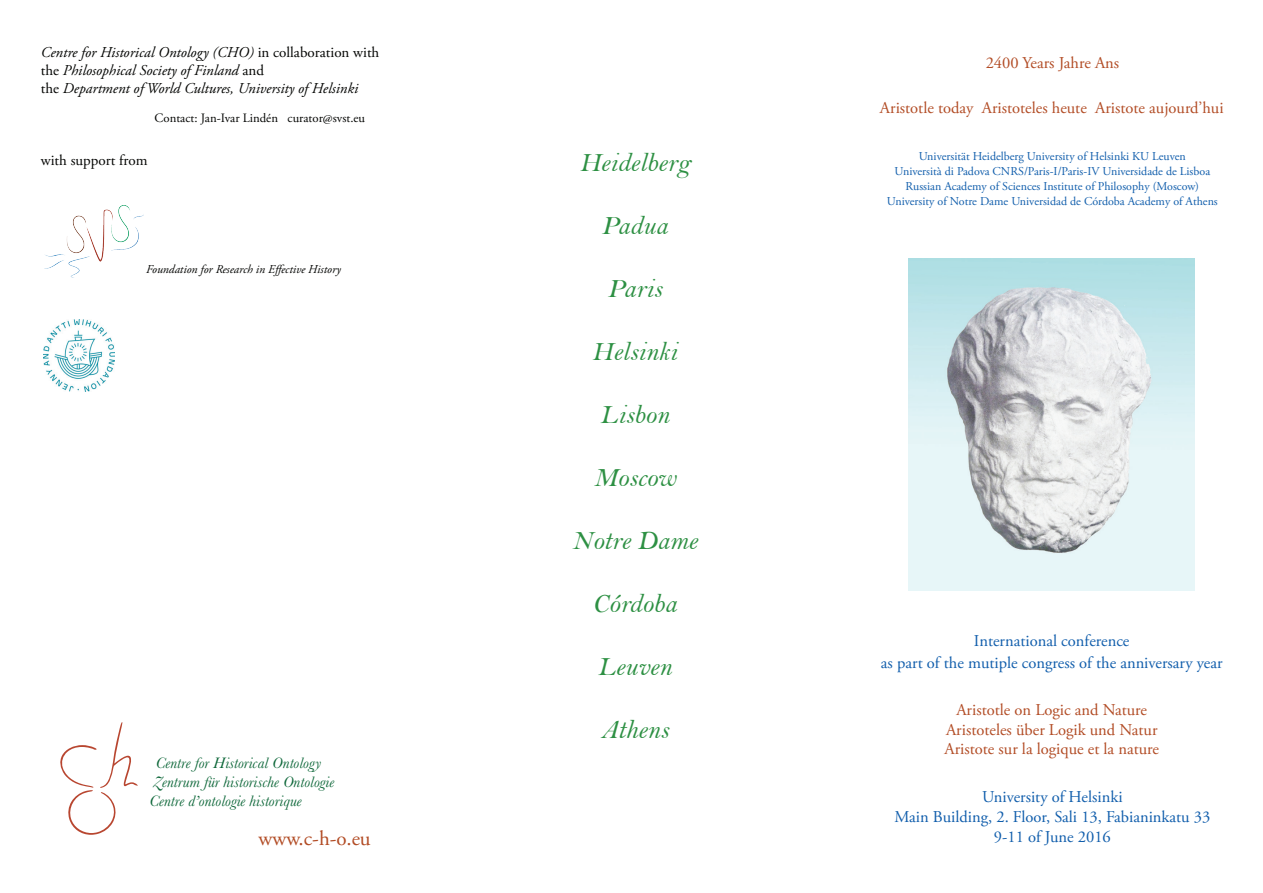
<style>
.page{position:relative;width:1263px;height:893px;background:#fff}
.page>*{position:absolute;margin:0;border:0;box-sizing:border-box;transform-origin:0 0}
.t1{font:27px "Bell MT Italic";color:#2d9043}
.t2{font:21px "Adobe Garamond Pro";color:#b24c25}
.t3{font:16.5px/19.8px "Adobe Garamond Pro";color:#b24c25;text-align:center}
.t4{font:16.5px/19.8px "Adobe Garamond Pro";color:#115eac;text-align:center}
.t5{font:italic 15.75px/18.9px "Baskerville";color:#0c6638}
.t6{font:italic 15px/18px "Adobe Garamond Pro";color:#040503}
.t7{font:15px "Adobe Garamond Pro";color:#040503}
.t8{font:12.75px "Adobe Garamond Pro";color:#040503}
.t9{font:12px/15px "Adobe Garamond Pro";color:#115eac;text-align:center}
.t10{font:italic 12px "Adobe Garamond Pro";color:#040503}
.s1{font-style:normal}
</style>
<div class="page">
<img style="left:909px;top:258px;width:286px;height:332px">
<svg style="left:60px;top:722px;width:78px;height:113px"></svg>
<img style="left:44px;top:205px;width:100px;height:72px">
<img style="left:43px;top:320px;width:72px;height:71px">
<p class="t6" style="left:41px;top:43px;width:340px">Centre for Historical Ontology (CHO) <span class="s1">in collaboration with the</span> Philosophical Society of Finland <span class="s1">and<br>the</span> Department of World Cultures, University of Helsinki</p>
<p class="t8" style="left:155px;top:110px;width:212px">Contact: Jan-Ivar Lindén curator@svst.eu</p>
<p class="t7" style="left:41px;top:151px;width:108px">with support from</p>
<p class="t10" style="left:146px;top:262px;width:196px">Foundation for Research in Effective History</p>
<h3 class="t5" style="left:149px;top:753px;width:186px;text-indent:6px">Centre for Historical Ontology<br>Zentrum für historische Ontologie<br>Centre d’ontologie historique</h3>
<h2 class="t2" style="left:259px;top:826px;width:114px">www.c-h-o.eu</h2>
<h1 class="t1" style="left:580px;top:147px;width:111px">Heidelberg</h1>
<h1 class="t1" style="left:601px;top:210px;width:68px">Padua</h1>
<h1 class="t1" style="left:607px;top:272px;width:56px">Paris</h1>
<h1 class="t1" style="left:592px;top:335px;width:86px">Helsinki</h1>
<h1 class="t1" style="left:600px;top:398px;width:71px">Lisbon</h1>
<h1 class="t1" style="left:594px;top:461px;width:83px">Moscow</h1>
<h1 class="t1" style="left:572px;top:524px;width:127px">Notre Dame</h1>
<h1 class="t1" style="left:592px;top:587px;width:86px">Córdoba</h1>
<h1 class="t1" style="left:598px;top:650px;width:75px">Leuven</h1>
<h1 class="t1" style="left:601px;top:713px;width:69px">Athens</h1>
<h3 class="t3" style="left:986px;top:54px;width:135px">2400 Years Jahre Ans</h3>
<h3 class="t3" style="left:880px;top:99px;width:345px">Aristotle today Aristoteles heute Aristote aujourd’hui</h3>
<p class="t9" style="left:887px;top:149px;width:332px">Universität Heidelberg University of Helsinki KU Leuven<br>Università di Padova CNRS/Paris-I/Paris-IV Universidade de Lisboa Russian Academy of Sciences Institute of Philosophy (Moscow)<br>University of Notre Dame Universidad de Córdoba Academy of Athens</p>
<h3 class="t4" style="left:881px;top:630px;width:343px;line-height:22.5px">International conference<br>as part of the mutiple congress of the anniversary year</h3>
<h3 class="t3" style="left:944px;top:700px;width:216px">Aristotle on Logic and Nature<br>Aristoteles über Logik und Natur<br>Aristote sur la logique et la nature</h3>
<h3 class="t4" style="left:894px;top:787px;width:317px">University of Helsinki<br>Main Building, 2. Floor, Sali 13, Fabianinkatu 33<br>9-11 of June 2016</h3>
</div>
